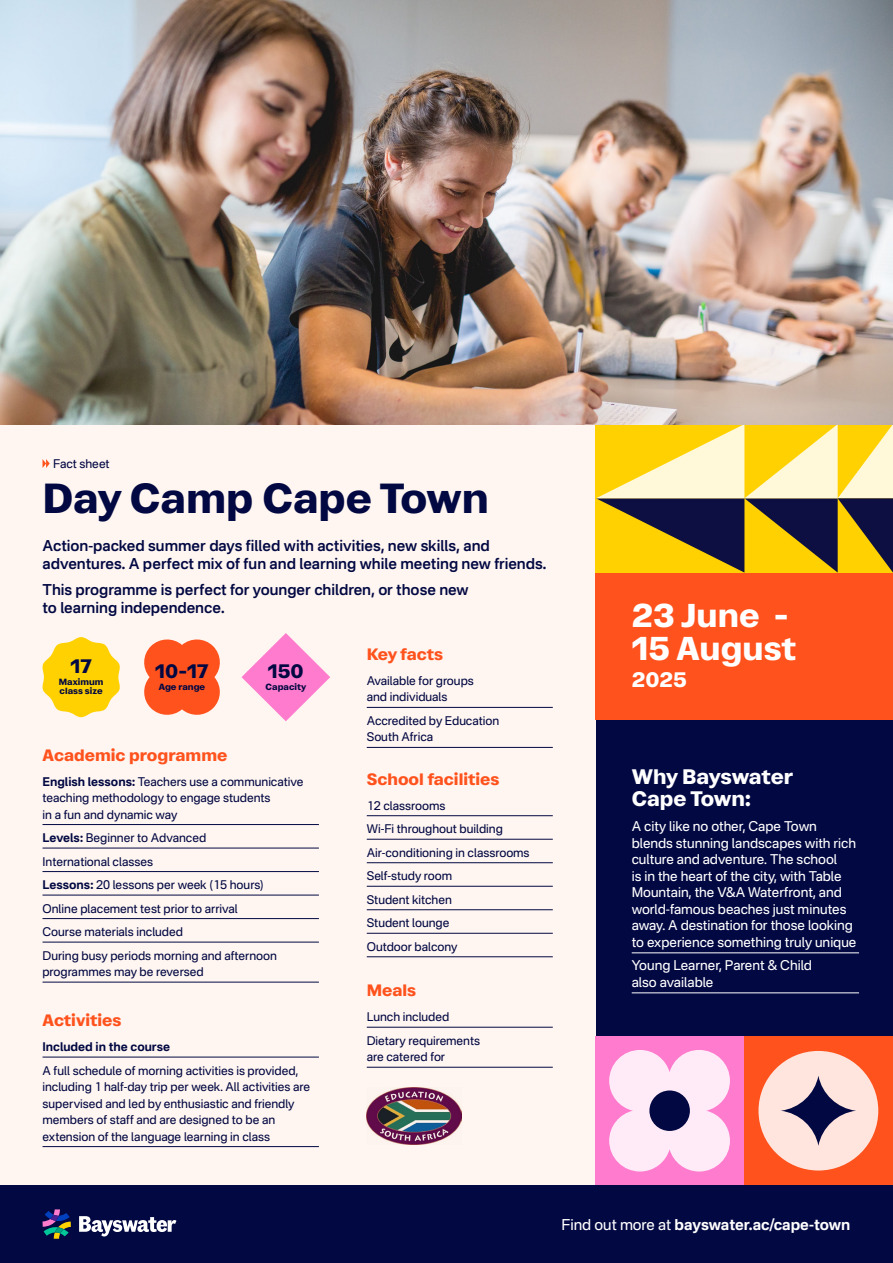
<style>
.page{position:relative;width:893px;height:1263px;background:#fff6f1}
.page>*{position:absolute;margin:0;border:0;box-sizing:border-box;transform-origin:0 0}
.H1_Title{font:700 42px "Atak";color:#020842}
.H1_Title-2{font:700 33px/33px "Atak";color:#fff}
.Subheader{font:700 21px/22.5px "Atak";letter-spacing:-.005em;color:#fff}
.H1_Title-3{font:700 21px "Atak";color:#fff}
.Stats{font:700 19.5px "Atak";color:#020842}
.Subheader-2{font:700 16.5px "Atak";color:#ff521d}
.H1_Title-4{font:600 15px/18px "Nacelle";letter-spacing:-.005em;color:#020842}
.URL{font:700 15px "Nacelle";letter-spacing:-.005em;color:#fff}
.Line_List{font:13.5px/16.5px "Nacelle";color:#fff}
.Line_List-2{font:12px/16.5px "Nacelle";letter-spacing:-.005em;color:#020842}
.Line_List-3{font:700 12px "Nacelle";color:#020842}
.Page_Details{font:12px "Nacelle";letter-spacing:-.005em;color:#020842}
.Stats-2{font:700 9px/9px "Atak";color:#020842}
.s1{font-weight:700}
.s2{font-weight:400}
</style>
<div class="page">
<div style="left:596px;top:720px;width:297px;height:316px;background:#020842"></div>
<div style="left:0;top:1185px;width:893px;height:78px;background:#020842"></div>
<svg style="left:79px;top:1216px;width:97px;height:20px"></svg>
<svg style="left:43px;top:1209px;width:28px;height:30px"></svg>
<div style="left:596px;top:573px;width:297px;height:147px;background:#ff521d"></div>
<svg style="left:43px;top:459px;width:7px;height:9px"></svg>
<hr style="left:632px;top:952px;width:227px;height:1px;background:#fff">
<hr style="left:632px;top:992px;width:227px;height:1px;background:#fff">
<hr style="left:367px;top:1027px;width:186px;height:1px;background:#020842">
<hr style="left:367px;top:1067px;width:186px;height:1px;background:#020842">
<hr style="left:43px;top:1057px;width:276px;height:1px;background:#020842">
<hr style="left:43px;top:1146px;width:276px;height:1px;background:#020842">
<hr style="left:43px;top:824px;width:276px;height:1px;background:#020842">
<hr style="left:43px;top:848px;width:276px;height:1px;background:#020842">
<hr style="left:43px;top:871px;width:276px;height:1px;background:#020842">
<hr style="left:43px;top:895px;width:276px;height:1px;background:#020842">
<hr style="left:43px;top:918px;width:276px;height:1px;background:#020842">
<hr style="left:43px;top:942px;width:276px;height:1px;background:#020842">
<hr style="left:43px;top:982px;width:276px;height:1px;background:#020842">
<hr style="left:367px;top:815px;width:186px;height:1px;background:#020842">
<hr style="left:367px;top:839px;width:186px;height:1px;background:#020842">
<hr style="left:367px;top:862px;width:186px;height:1px;background:#020842">
<hr style="left:367px;top:886px;width:186px;height:1px;background:#020842">
<hr style="left:367px;top:909px;width:186px;height:1px;background:#020842">
<hr style="left:367px;top:933px;width:186px;height:1px;background:#020842">
<hr style="left:367px;top:956px;width:186px;height:1px;background:#020842">
<hr style="left:367px;top:707px;width:186px;height:1px;background:#020842">
<hr style="left:367px;top:747px;width:186px;height:1px;background:#020842">
<svg style="left:144px;top:639px;width:76px;height:76px;background:#ff6638"></svg>
<svg style="left:242px;top:633px;width:88px;height:88px"></svg>
<svg style="left:42px;top:637px;width:78px;height:80px"></svg>
<svg style="left:596px;top:424px;width:297px;height:149px;background:#c6ac43"></svg>
<div style="left:744px;top:1036px;width:149px;height:149px;background:#ff521d"></div>
<div style="left:758px;top:1051px;width:120px;height:119px;background:#ffe5dd;border-radius:50%"></div>
<svg style="left:781px;top:1076px;width:75px;height:70px"></svg>
<div style="left:595px;top:1036px;width:149px;height:149px;background:#ff7bcd"></div>
<svg style="left:609px;top:1050px;width:121px;height:121px"></svg>
<div style="left:649px;top:1090px;width:41px;height:41px;background:#020842;border-radius:50%"></div>
<img style="left:367px;top:1087px;width:95px;height:57px">
<img style="left:0;top:0;width:893px;height:424px">
<p class="Page_Details" style="left:53px;top:456px;width:58px">Fact sheet</p>
<p class="H1_Title" style="left:43px;top:471px;width:448px">Day Camp Cape Town</p>
<p class="H1_Title-4" style="left:43px;top:536px;width:505px">Action-packed summer days filled with activities, new skills, and adventures. A perfect mix of fun and learning while meeting new friends.</p>
<p class="H1_Title-4" style="left:43px;top:580px;width:428px">This programme is perfect for younger children, or those new to learning independence.</p>
<p class="Stats" style="left:70px;top:654px;width:23px">17</p>
<p class="Stats-2" style="left:59px;top:678px;width:46px">Maximum class size</p>
<p class="Stats" style="left:155px;top:659px;width:55px">10-17</p>
<p class="Stats-2" style="left:159px;top:682px;width:48px">Age range</p>
<p class="Stats" style="left:268px;top:659px;width:37px">150</p>
<p class="Stats-2" style="left:266px;top:682px;width:42px">Capacity</p>
<p class="Subheader-2" style="left:43px;top:744px;width:186px">Academic programme</p>
<p class="Line_List-2" style="left:43px;top:773px;width:263px"><span class="s1">English lessons:</span> Teachers use a communicative teaching methodology to engage students<br>in a fun and dynamic way</p>
<p class="Line_List-2" style="left:43px;top:829px;width:165px"><span class="s1">Levels:</span> Beginner to Advanced</p>
<p class="Line_List-2" style="left:43px;top:853px;width:112px">International classes</p>
<p class="Line_List-2" style="left:43px;top:876px;width:223px"><span class="s1">Lessons:</span> 20 lessons per week (15 hours)</p>
<p class="Line_List-2" style="left:43px;top:900px;width:197px">Online placement test prior to arrival</p>
<p class="Line_List-2" style="left:43px;top:923px;width:142px">Course materials included</p>
<p class="Line_List-2" style="left:43px;top:947px;width:236px">During busy periods morning and afternoon programmes may be reversed</p>
<p class="Subheader-2" style="left:43px;top:1010px;width:80px">Activities</p>
<p class="Line_List-3" style="left:43px;top:1039px;width:129px">Included in the course</p>
<p class="Line_List-2" style="left:43px;top:1062px;width:269px">A full schedule of morning activities is provided, including 1 half-day trip per week. All activities are supervised and led by enthusiastic and friendly members of staff and are designed to be an extension of the language learning in class</p>
<p class="Subheader-2" style="left:367px;top:644px;width:78px">Key facts</p>
<p class="Line_List-2" style="left:367px;top:672px;width:109px">Available for groups and individuals</p>
<p class="Line_List-2" style="left:367px;top:712px;width:134px">Accredited by Education<br>South Africa</p>
<p class="Subheader-2" style="left:367px;top:768px;width:134px">School facilities</p>
<p class="Line_List-2" style="left:367px;top:797px;width:80px">12 classrooms</p>
<p class="Line_List-2" style="left:367px;top:820px;width:138px">Wi-Fi throughout building</p>
<p class="Line_List-2" style="left:367px;top:844px;width:164px">Air-conditioning in classrooms</p>
<p class="Line_List-2" style="left:367px;top:867px;width:87px">Self-study room</p>
<p class="Line_List-2" style="left:367px;top:891px;width:87px">Student kitchen</p>
<p class="Line_List-2" style="left:367px;top:914px;width:84px">Student lounge</p>
<p class="Line_List-2" style="left:367px;top:938px;width:92px">Outdoor balcony</p>
<p class="Subheader-2" style="left:367px;top:980px;width:51px">Meals</p>
<p class="Line_List-2" style="left:367px;top:1008px;width:84px">Lunch included</p>
<p class="Line_List-2" style="left:367px;top:1032px;width:115px">Dietary requirements are catered for</p>
<p class="H1_Title-2" style="left:632px;top:599px;width:166px">23 June -<br>15 August</p>
<p class="H1_Title-3" style="left:632px;top:666px;width:57px">2025</p>
<p class="Subheader" style="left:632px;top:765px;width:163px">Why Bayswater<br>Cape Town:</p>
<p class="Line_List" style="left:632px;top:818px;width:226px">A city like no other, Cape Town blends stunning landscapes with rich culture and adventure. The school<br>is in the heart of the city, with Table Mountain, the V&amp;A Waterfront, and world-famous beaches just minutes away. A destination for those looking to experience something truly unique</p>
<p class="Line_List" style="left:632px;top:957px;width:182px">Young Learner, Parent &amp; Child also available</p>
<p class="URL" style="left:561px;top:1215px;width:291px"><span class="s2">Find out more at</span> bayswater.ac/cape-town</p>
</div>
